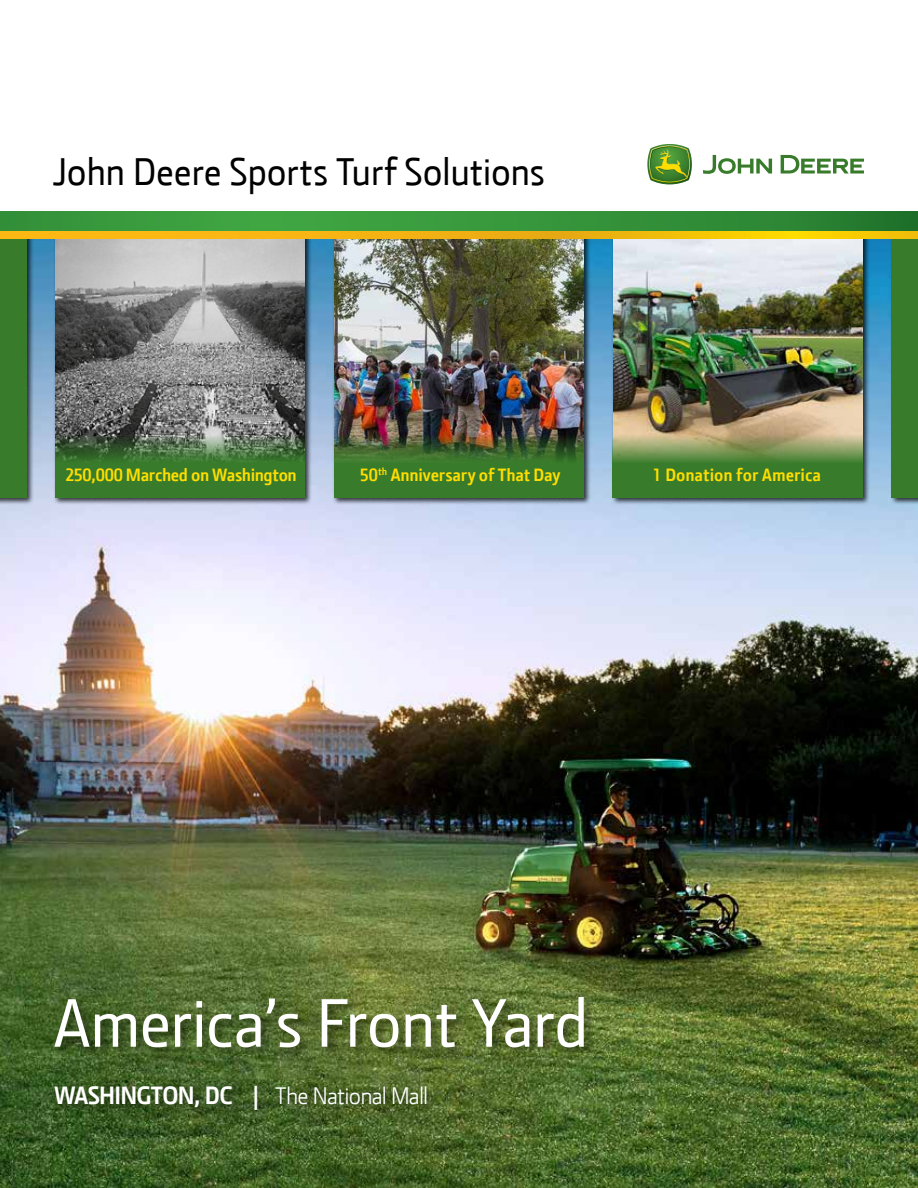
<style>
.page{position:relative;width:918px;height:1188px;background:#fff}
.page>*{position:absolute;margin:0;border:0;box-sizing:border-box;transform-origin:0 0}
.t1{font:69px "JD Sans";letter-spacing:-.015em;color:#fff}
.t2{font:39px "JD Sans";letter-spacing:-.01em;color:#000}
.t3{font:24.3px "JD Sans";letter-spacing:-.03em;color:#fff}
.t4{font:700 18px "JD Sans";letter-spacing:-.01em;color:#fd0}
.s1{font-weight:700;font-size:25.35px}
</style>
<div class="page">
<img style="left:0;top:238px;width:918px;height:950px">
<svg style="left:703px;top:155px;width:161px;height:19px"></svg>
<svg style="left:647px;top:144px;width:45px;height:40px;background:#74a045"></svg>
<div style="left:53px;top:996px;width:543px;height:124px;background:#000;opacity:.4"></div>
<div style="left:332px;top:231px;width:259px;height:275px;background:#000;opacity:.75"></div>
<img style="left:334px;top:238px;width:250px;height:196px">
<div style="left:53px;top:231px;width:259px;height:275px;background:#000;opacity:.75"></div>
<img style="left:55px;top:238px;width:250px;height:196px">
<div style="left:611px;top:231px;width:259px;height:275px;background:#000;opacity:.75"></div>
<img style="left:613px;top:238px;width:250px;height:196px">
<div style="left:890px;top:231px;width:28px;height:275px;background:#000;opacity:.75"></div>
<div style="left:892px;top:232px;width:26px;height:266px;background:#387c2b"></div>
<div style="left:0;top:231px;width:34px;height:275px;background:#000;opacity:.75"></div>
<div style="left:0;top:232px;width:26px;height:266px;background:#387c2b"></div>
<div style="left:334px;top:465px;width:250px;height:33px;background:#387c2b"></div>
<img style="left:334px;top:434px;width:250px;height:31px">
<div style="left:55px;top:465px;width:250px;height:33px;background:#387c2b"></div>
<svg style="left:55px;top:434px;width:250px;height:31px;background:#4e7247"></svg>
<div style="left:612px;top:465px;width:251px;height:33px;background:#387c2b"></div>
<svg style="left:612px;top:434px;width:251px;height:31px;background:#859a5d"></svg>
<svg style="left:0;top:212px;width:918px;height:20px;background:#3e9538"></svg>
<svg style="left:0;top:232px;width:918px;height:6px;background:#f5ba0e"></svg>
<h2 class="t2" style="left:53px;top:146px;width:493px">John Deere Sports Turf Solutions</h2>
<p class="t4" style="left:65px;top:463px;width:233px">250,000 Marched on Washington</p>
<p class="t4" style="left:360px;top:463px;width:202px">50<sup>th</sup> Anniversary of That Day</p>
<p class="t4" style="left:653px;top:463px;width:170px">1 Donation for America</p>
<h1 class="t1" style="left:54px;top:978px;width:536px">America’s Front Yard</h1>
<h3 class="t3" style="left:54px;top:1080px;width:376px"><span class="s1">WASHINGTON, DC |</span> The National Mall</h3>
</div>
